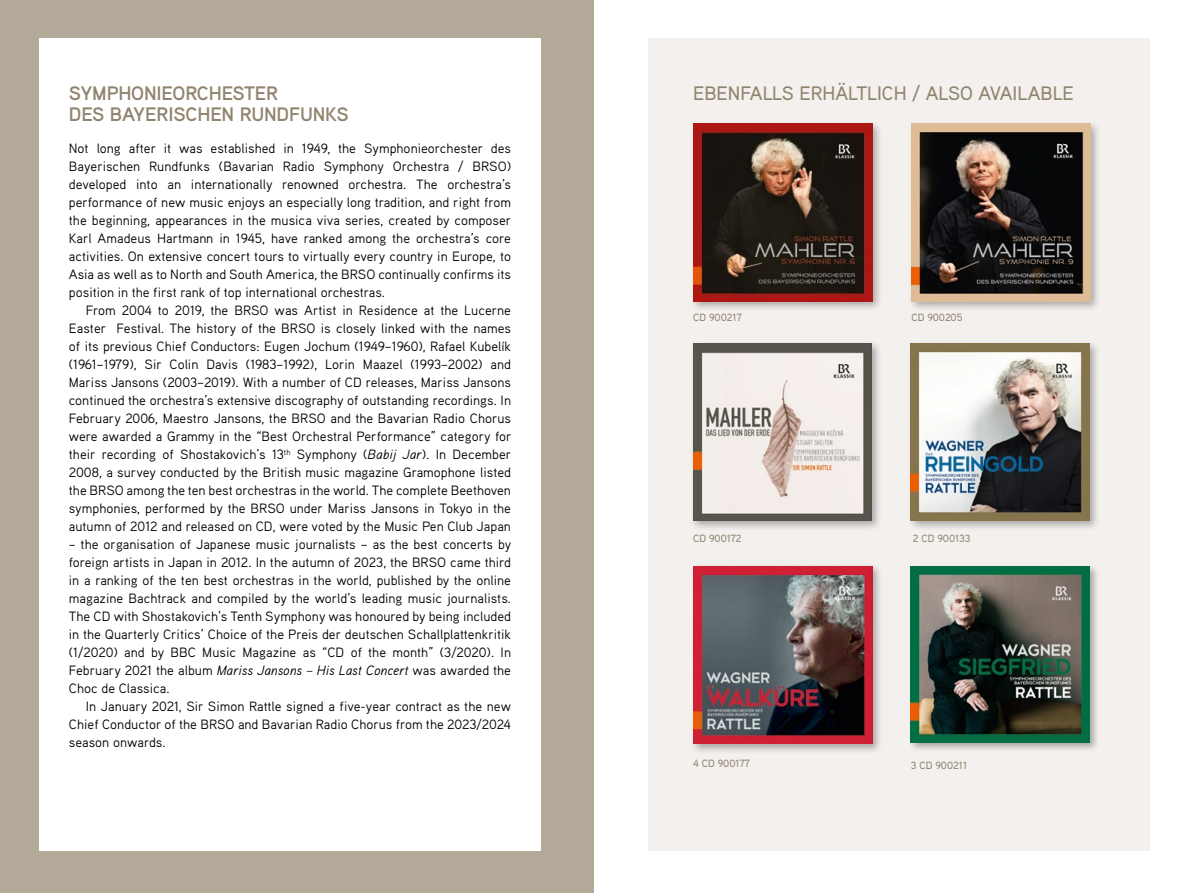
<style>
.page{position:relative;width:1188px;height:893px;background:#fff}
.page>*{position:absolute;margin:0;border:0;box-sizing:border-box;transform-origin:0 0}
.t1{font:700 19.5px/21px "Aaux Pro";letter-spacing:-.01em;color:#91846e}
.t2{font:500 19.5px "Aaux Pro";color:#91846e}
.t3{font:13.5px/18px "Aaux Pro";color:#000;text-align:justify}
.t4{font:500 10.5px "Aaux Pro";color:#91846e}
.s1{font-style:italic}
</style>
<div class="page">
<div style="left:0;top:0;width:594px;height:892px;background:#b2a999"></div>
<div style="left:39px;top:38px;width:502px;height:812px;background:#fff"></div>
<div style="left:648px;top:38px;width:502px;height:812px;background:#f3f0ee"></div>
<div style="left:907px;top:340px;width:193px;height:191px;background:#000;opacity:.3"></div>
<img style="left:911px;top:343px;width:179px;height:178px">
<div style="left:690px;top:563px;width:193px;height:191px;background:#000;opacity:.3"></div>
<img style="left:693px;top:566px;width:179px;height:177px">
<div style="left:908px;top:563px;width:191px;height:189px;background:#000;opacity:.3"></div>
<img style="left:911px;top:566px;width:179px;height:176px">
<div style="left:690px;top:340px;width:192px;height:191px;background:#000;opacity:.3"></div>
<img style="left:693px;top:343px;width:179px;height:178px">
<div style="left:690px;top:121px;width:193px;height:191px;background:#000;opacity:.3"></div>
<img style="left:693px;top:124px;width:179px;height:177px">
<div style="left:909px;top:121px;width:192px;height:191px;background:#000;opacity:.3"></div>
<img style="left:911px;top:124px;width:179px;height:177px">
<h1 class="t1" style="left:69px;top:82px;width:281px">SYMPHONIEORCHESTER<br>DES BAYERISCHEN RUNDFUNKS</h1>
<p class="t3" style="left:69px;top:139px;width:444px">Not long after it was established in 1949, the Symphonieorchester des Bayerischen Rundfunks (Bavarian Radio Symphony Orchestra / BRSO) developed into an internationally renowned orchestra. The orchestra’s performance of new music enjoys an especially long tradition, and right from the beginning, appearances in the musica viva series, created by composer Karl Amadeus Hartmann in 1945, have ranked among the orchestra’s core activities. On extensive concert tours to virtually every country in Europe, to Asia as well as to North and South America, the BRSO continually confirms its position in the first rank of top international orchestras.</p>
<p class="t3" style="left:69px;top:301px;width:444px;text-indent:17px">From 2004 to 2019, the BRSO was Artist in Residence at the Lucerne Easter Festival. The history of the BRSO is closely linked with the names of its previous Chief Conductors: Eugen Jochum (1949–1960), Rafael Kubelík (1961–1979), Sir Colin Davis (1983–1992), Lorin Maazel (1993–2002) and Mariss Jansons (2003–2019). With a number of CD releases, Mariss Jansons continued the orchestra’s extensive discography of outstanding recordings. In February 2006, Maestro Jansons, the BRSO and the Bavarian Radio Chorus were awarded a Grammy in the “Best Orchestral Performance” category for their recording of Shostakovich’s 13<sup>th</sup> Symphony (<span class="s1">Babij Jar</span>). In December 2008, a survey conducted by the British music magazine Gramophone listed the BRSO among the ten best orchestras in the world. The complete Beethoven symphonies, performed by the BRSO under Mariss Jansons in Tokyo in the autumn of 2012 and released on CD, were voted by the Music Pen Club Japan</p>
<p class="t3" style="left:69px;top:535px;width:444px">– the organisation of Japanese music journalists – as the best concerts by foreign artists in Japan in 2012. In the autumn of 2023, the BRSO came third in a ranking of the ten best orchestras in the world, published by the online magazine Bachtrack and compiled by the world’s leading music journalists.<br>The CD with Shostakovich’s Tenth Symphony was honoured by being included in the Quarterly Critics’ Choice of the Preis der deutschen Schallplattenkritik (1/2020) and by BBC Music Magazine as “CD of the month” (3/2020). In February 2021 the album <span class="s1">Mariss Jansons – His Last Concert</span> was awarded the Choc de Classica.</p>
<p class="t3" style="left:69px;top:697px;width:444px;text-indent:17px">In January 2021, Sir Simon Rattle signed a five-year contract as the new Chief Conductor of the BRSO and Bavarian Radio Chorus from the 2023/2024 season onwards.</p>
<h1 class="t2" style="left:693px;top:81px;width:382px">EBENFALLS ERHÄLTLICH / ALSO AVAILABLE</h1>
<p class="t4" style="left:693px;top:310px;width:50px">CD 900217</p>
<p class="t4" style="left:911px;top:310px;width:53px">CD 900205</p>
<p class="t4" style="left:693px;top:531px;width:50px">CD 900172</p>
<p class="t4" style="left:913px;top:531px;width:59px">2 CD 900133</p>
<p class="t4" style="left:693px;top:756px;width:58px">4 CD 900177</p>
<p class="t4" style="left:911px;top:758px;width:58px">3 CD 900211</p>
</div>
